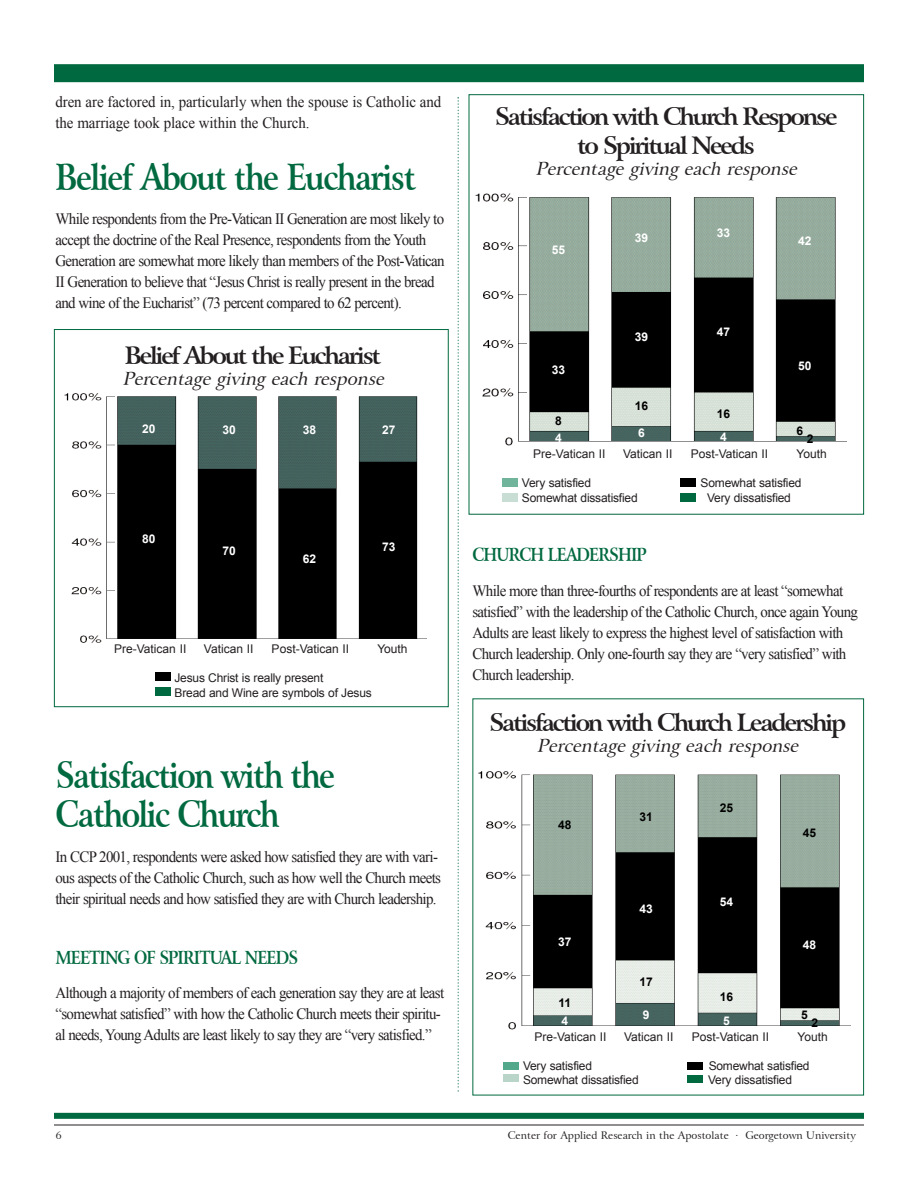
<style>
.page{position:relative;width:918px;height:1188px;background:#fff}
.page>*{position:absolute;margin:0;border:0;box-sizing:border-box;transform-origin:0 0}
.t1{font:700 36px/39px "Arrus BT";letter-spacing:-.055em;color:#00693f;scale:.85 1}
.t2{font:700 24px/28.5px "Arrus BT";letter-spacing:-.095em;color:#231f20;text-align:center}
.t3{font:italic 18px "Arrus BT";color:#231f20}
.t4{font:700 18px "Arrus BT";letter-spacing:-.055em;color:#00693f;scale:.85 1}
.t5{font:15.75px/21px "Times New Roman";letter-spacing:-.045em;color:#231f20;scale:.95 1}
.t6{font:15.75px/21px "Times New Roman";letter-spacing:-.005em;color:#231f20;scale:.95 1}
.t7{font:12px/14.4px "Arial";letter-spacing:-.015em;color:#231f20}
.t8{font:700 12px "Arial";color:#fff}
.t9{font:700 12px "Arial";color:#000}
.t10{font:10.5px "Arrus BT";color:#231f20}
</style>
<div class="page">
<hr style="left:54px;top:1125px;width:810px;height:1px;background:#231f20">
<div style="left:54px;top:64px;width:810px;height:18px;background:#00693f"></div>
<div style="left:54px;top:1113px;width:810px;height:6px;background:#00693f"></div>
<svg style="left:457px;top:97px;width:2px;height:995px"></svg>
<img style="left:64px;top:393px;width:363px;height:250px">
<div style="left:54px;top:329px;width:395px;height:378px;border:1px solid #00693f"></div>
<div style="left:155px;top:672px;width:16px;height:9px;background:#000"></div>
<div style="left:155px;top:687px;width:15px;height:9px;background:#00693f"></div>
<img style="left:475px;top:193px;width:371px;height:253px">
<div style="left:502px;top:478px;width:16px;height:9px;background:#6fb49b"></div>
<div style="left:502px;top:493px;width:16px;height:9px;background:#c8ddd3"></div>
<div style="left:680px;top:479px;width:16px;height:8px;background:#000"></div>
<div style="left:680px;top:494px;width:16px;height:8px;background:#00693f"></div>
<img style="left:478px;top:771px;width:372px;height:259px">
<div style="left:503px;top:1062px;width:16px;height:7px;background:#53a88c"></div>
<div style="left:503px;top:1075px;width:16px;height:7px;background:#b9d4c8"></div>
<div style="left:687px;top:1062px;width:16px;height:7px;background:#000"></div>
<div style="left:687px;top:1075px;width:16px;height:7px;background:#00693f"></div>
<div style="left:846px;top:1009px;width:11px;height:11px;background:#fff"></div>
<p class="t6" style="left:56px;top:92px;width:408px">dren are factored in, particularly when the spouse is Catholic and the marriage took place within the Church.</p>
<h1 class="t1" style="left:56px;top:158px;width:426px">Belief About the Eucharist</h1>
<p class="t5" style="left:56px;top:209px;width:411px">While respondents from the Pre-Vatican II Generation are most likely to accept the doctrine of the Real Presence, respondents from the Youth Generation are somewhat more likely than members of the Post-Vatican II Generation to believe that “Jesus Christ is really present in the bread and wine of the Eucharist” (73 percent compared to 62 percent).</p>
<h2 class="t2" style="left:125px;top:341px;width:258px">Belief About the Eucharist</h2>
<p class="t3" style="left:122px;top:367px;width:268px">Percentagegivingeach response</p>
<p class="t8" style="left:142px;top:422px;width:15px">20</p>
<p class="t8" style="left:142px;top:532px;width:15px">80</p>
<p class="t8" style="left:223px;top:423px;width:15px">30</p>
<p class="t8" style="left:223px;top:545px;width:15px">70</p>
<p class="t8" style="left:303px;top:423px;width:15px">38</p>
<p class="t8" style="left:303px;top:552px;width:15px">62</p>
<p class="t8" style="left:382px;top:423px;width:15px">27</p>
<p class="t8" style="left:382px;top:540px;width:15px">73</p>
<p class="t7" style="left:114px;top:642px;width:74px">Pre-Vatican II</p>
<p class="t7" style="left:204px;top:642px;width:51px">Vatican II</p>
<p class="t7" style="left:272px;top:642px;width:79px">Post-Vatican II</p>
<p class="t7" style="left:377px;top:642px;width:32px">Youth</p>
<p class="t7" style="left:175px;top:671px;width:199px">Jesus Christ is really present<br>Bread and Wine are symbols of Jesus</p>
<h1 class="t1" style="left:56px;top:757px;width:331px">Satisfaction with the<br>Catholic Church</h1>
<p class="t5" style="left:56px;top:846px;width:407px">In CCP 2001, respondents were asked how satisfied they are with vari&shy;ous aspects of the Catholic Church, such as how well the Church meets their spiritual needs and how satisfied they are with Church leadership.</p>
<p class="t4" style="left:56px;top:946px;width:287px">MEETING OF SPIRITUAL NEEDS</p>
<p class="t5" style="left:56px;top:983px;width:411px">Although a majority of members of each generation say they are at least “somewhat satisfied” with how the Catholic Church meets their spiritu&shy;al needs, Young Adults are least likely to say they are “very satisfied.”</p>
<h2 class="t2" style="left:495px;top:103px;width:344px">Satisfaction with Church Response to Spiritual Needs</h2>
<p class="t3" style="left:536px;top:157px;width:268px">Percentagegivingeach response</p>
<p class="t8" style="left:552px;top:243px;width:15px">55</p>
<p class="t8" style="left:552px;top:363px;width:15px">33</p>
<p class="t9" style="left:555px;top:414px;width:8px">8</p>
<p class="t8" style="left:555px;top:431px;width:8px">4</p>
<p class="t8" style="left:635px;top:232px;width:15px">39</p>
<p class="t8" style="left:635px;top:331px;width:15px">39</p>
<p class="t9" style="left:635px;top:400px;width:15px">16</p>
<p class="t8" style="left:638px;top:427px;width:8px">6</p>
<p class="t8" style="left:717px;top:226px;width:15px">33</p>
<p class="t8" style="left:717px;top:325px;width:15px">47</p>
<p class="t9" style="left:717px;top:407px;width:15px">16</p>
<p class="t8" style="left:720px;top:430px;width:8px">4</p>
<p class="t8" style="left:798px;top:234px;width:15px">42</p>
<p class="t8" style="left:798px;top:359px;width:15px">50</p>
<p class="t9" style="left:796px;top:424px;width:8px">6</p>
<p class="t9" style="left:807px;top:432px;width:8px">2</p>
<p class="t7" style="left:533px;top:447px;width:74px">Pre-Vatican II</p>
<p class="t7" style="left:623px;top:447px;width:51px">Vatican II</p>
<p class="t7" style="left:691px;top:447px;width:79px">Post-Vatican II</p>
<p class="t7" style="left:797px;top:447px;width:32px">Youth</p>
<p class="t7" style="left:522px;top:476px;width:71px">Very satisfied</p>
<p class="t7" style="left:701px;top:476px;width:102px">Somewhat satisfied</p>
<p class="t7" style="left:522px;top:490px;width:117px">Somewhat dissatisfied</p>
<p class="t7" style="left:707px;top:490px;width:85px">Very dissatisfied</p>
<p class="t4" style="left:472px;top:544px;width:207px">CHURCH LEADERSHIP</p>
<p class="t5" style="left:472px;top:580px;width:407px">While more than three-fourths of respondents are at least “somewhat satisfied” with the leadership of the Catholic Church, once again Young Adults are least likely to express the highest level of satisfaction with Church leadership. Only one-fourth say they are “very satisfied” with Church leadership.</p>
<h2 class="t2" style="left:489px;top:709px;width:359px">Satisfaction with Church Leadership</h2>
<p class="t3" style="left:537px;top:734px;width:268px">Percentagegivingeach response</p>
<p class="t9" style="left:558px;top:818px;width:15px">48</p>
<p class="t8" style="left:558px;top:935px;width:15px">37</p>
<p class="t9" style="left:559px;top:997px;width:14px">11</p>
<p class="t8" style="left:562px;top:1015px;width:8px">4</p>
<p class="t9" style="left:639px;top:810px;width:15px">31</p>
<p class="t8" style="left:639px;top:902px;width:15px">43</p>
<p class="t9" style="left:639px;top:975px;width:15px">17</p>
<p class="t8" style="left:643px;top:1008px;width:8px">9</p>
<p class="t9" style="left:720px;top:801px;width:15px">25</p>
<p class="t8" style="left:720px;top:895px;width:15px">54</p>
<p class="t9" style="left:720px;top:990px;width:15px">16</p>
<p class="t8" style="left:723px;top:1014px;width:8px">5</p>
<p class="t9" style="left:803px;top:826px;width:15px">45</p>
<p class="t8" style="left:803px;top:939px;width:15px">48</p>
<p class="t9" style="left:801px;top:1008px;width:8px">5</p>
<p class="t9" style="left:811px;top:1016px;width:8px">2</p>
<p class="t7" style="left:534px;top:1029px;width:74px">Pre-Vatican II</p>
<p class="t7" style="left:624px;top:1029px;width:51px">Vatican II</p>
<p class="t7" style="left:692px;top:1029px;width:79px">Post-Vatican II</p>
<p class="t7" style="left:798px;top:1029px;width:32px">Youth</p>
<p class="t7" style="left:523px;top:1058px;width:71px">Very satisfied</p>
<p class="t7" style="left:709px;top:1058px;width:102px">Somewhat satisfied</p>
<p class="t7" style="left:523px;top:1073px;width:117px">Somewhat dissatisfied</p>
<p class="t7" style="left:708px;top:1073px;width:85px">Very dissatisfied</p>
<p class="t10" style="left:56px;top:1129px;width:8px">6</p>
<p class="t10" style="left:508px;top:1129px;width:350px">Center for Applied Research in the Apostolate . Georgetown University</p>
</div>
